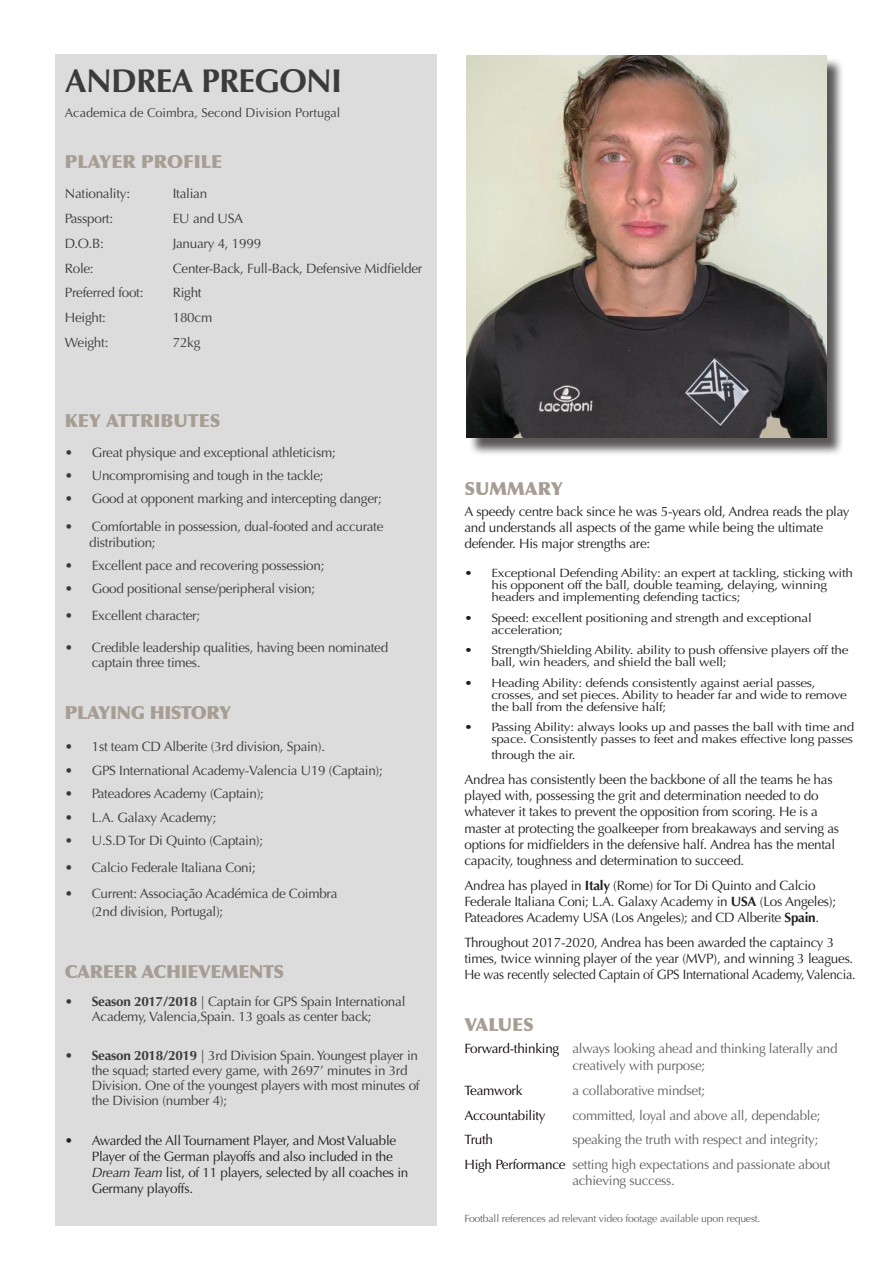
<style>
.page{position:relative;width:893px;height:1263px;background:#fff}
.page>*{position:absolute;margin:0;border:0;box-sizing:border-box;transform-origin:0 0}
.t1{font:700 33px "Optima";letter-spacing:-.02em;color:#3b3b3b}
.t2{font:900 18px "Optima";letter-spacing:-.02em;color:#a69d93}
.t3{font:900 18px "Optima";color:#a69d93}
.t4{font:13.5px/15px "Optima";letter-spacing:-.02em;color:#3b3b3b}
.t5{font:13.5px/16.2px "Optima";letter-spacing:-.02em;color:#231f20}
.t6{font:13.5px/16.2px "Optima";letter-spacing:-.02em;color:#646363}
.t7{font:13.5px "Optima";letter-spacing:-.02em;color:#0d0000}
.t8{font:12.75px "Optima";color:#3b3b3b}
.t9{font:12px/12px "Optima";letter-spacing:-.02em;color:#231f20;scale:1.12 1}
.t10{font:10.5px "Optima";letter-spacing:-.02em;color:#646464}
.s1{font-weight:700}
.s2{font-style:italic}
.s3{color:#0d0000}
</style>
<div class="page">
<div style="left:55px;top:54px;width:382px;height:1171px;background:#dcdcdc"></div>
<div style="left:468px;top:57px;width:377px;height:399px;background:#231f20;opacity:.75"></div>
<img style="left:466px;top:55px;width:360px;height:383px">
<p class="t1" style="left:65px;top:61px;width:279px">ANDREA PREGONI</p>
<p class="t8" style="left:65px;top:105px;width:277px">Academica de Coimbra, Second Division Portugal</p>
<p class="t3" style="left:65px;top:151px;width:159px">PLAYER PROFILE</p>
<p class="t4" style="left:65px;top:186px;width:67px">Nationality:</p>
<p class="t4" style="left:173px;top:186px;width:36px">Italian</p>
<p class="t4" style="left:65px;top:211px;width:50px">Passport:</p>
<p class="t4" style="left:173px;top:211px;width:72px">EU and USA</p>
<p class="t4" style="left:65px;top:236px;width:40px">D.O.B:</p>
<p class="t4" style="left:173px;top:236px;width:90px">January 4, 1999</p>
<p class="t4" style="left:65px;top:261px;width:30px">Role:</p>
<p class="t4" style="left:173px;top:261px;width:251px">Center-Back, Full-Back, Defensive Midfielder</p>
<p class="t4" style="left:65px;top:285px;width:80px">Preferred foot:</p>
<p class="t4" style="left:173px;top:285px;width:30px">Right</p>
<p class="t4" style="left:65px;top:310px;width:43px">Height:</p>
<p class="t4" style="left:173px;top:310px;width:41px">180cm</p>
<p class="t4" style="left:65px;top:335px;width:45px">Weight:</p>
<p class="t4" style="left:173px;top:335px;width:29px">72kg</p>
<p class="t3" style="left:65px;top:410px;width:157px">KEY ATTRIBUTES</p>
<p class="t4" style="left:65px;top:445px;width:273px">• Great physique and exceptional athleticism;</p>
<p class="t4" style="left:65px;top:468px;width:260px">• Uncompromising and tough in the tackle;</p>
<p class="t4" style="left:65px;top:491px;width:319px">• Good at opponent marking and intercepting danger;</p>
<p class="t4" style="left:65px;top:519px;width:320px">• Comfortable in possession, dual-footed and accurate</p>
<p class="t4" style="left:89px;top:535px;width:68px">distribution;</p>
<p class="t4" style="left:65px;top:558px;width:261px">• Excellent pace and recovering possession;</p>
<p class="t4" style="left:65px;top:581px;width:252px">• Good positional sense/peripheral vision;</p>
<p class="t4" style="left:65px;top:608px;width:137px">• Excellent character;</p>
<p class="t4" style="left:92px;top:640px;width:298px;text-indent:-27px">• Credible leadership qualities, having been nominated captain three times.</p>
<p class="t2" style="left:65px;top:702px;width:168px">PLAYING HISTORY</p>
<p class="t4" style="left:65px;top:739px;width:262px">• 1st team CD Alberite (3rd division, Spain).</p>
<p class="t4" style="left:65px;top:763px;width:320px">• GPS International Academy-Valencia U19 (Captain);</p>
<p class="t4" style="left:65px;top:786px;width:201px">• Pateadores Academy (Captain);</p>
<p class="t4" style="left:65px;top:810px;width:153px">• L.A. Galaxy Academy;</p>
<p class="t4" style="left:65px;top:833px;width:200px">• U.S.D Tor Di Quinto (Captain);</p>
<p class="t4" style="left:65px;top:860px;width:192px">• Calcio Federale Italiana Coni;</p>
<p class="t4" style="left:92px;top:885px;width:247px;line-height:18px;text-indent:-27px">• Current: Associação Académica de Coimbra (2nd division, Portugal);</p>
<p class="t2" style="left:65px;top:961px;width:221px">CAREER ACHIEVEMENTS</p>
<p class="t4" style="left:65px;top:994px;width:342px;text-align:center"><span class="s1">• Season 2017/2018</span> | Captain for GPS Spain International<br>Academy, Valencia,Spain. 13 goals as center back;</p>
<p class="t4" style="left:92px;top:1048px;width:329px;text-indent:-27px"><span class="s1">• Season 2018/2019</span> | 3rd Division Spain. Youngest player in the squad; started every game, with 2697’ minutes in 3rd Division. One of the youngest players with most minutes of the Division (number 4);</p>
<p class="t5" style="left:92px;top:1132px;width:318px;text-indent:-27px">• Awarded the All Tournament Player, and Most Valuable Player of the German playoffs and also included in the <span class="s2">Dream Team</span> list, of 11 players, selected by all coaches in Germany playoffs.</p>
<p class="t3" style="left:464px;top:478px;width:100px">SUMMARY</p>
<p class="t5" style="left:464px;top:503px;width:387px">A speedy centre back since he was 5-years old, Andrea reads the play and understands all aspects of the game while being the ultimate defender. His major strengths are:</p>
<p class="t9" style="left:491px;top:567px;width:324px;text-indent:-27px">• Exceptional Defending Ability: an expert at tackling, sticking with his opponent off the ball, double teaming, delaying, winning headers and implementing defending tactics;</p>
<p class="t9" style="left:491px;top:612px;width:287px;text-indent:-27px">• Speed: excellent positioning and strength and exceptional acceleration;</p>
<p class="t9" style="left:491px;top:644px;width:320px;text-indent:-27px">• Strength/Shielding Ability. ability to push offensive players off the ball, win headers, and shield the ball well;</p>
<p class="t9" style="left:491px;top:677px;width:319px;text-indent:-27px">• Heading Ability: defends consistently against aerial passes, crosses, and set pieces. Ability to header far and wide to remove the ball from the defensive half;</p>
<p class="t9" style="left:464px;top:721px;width:349px;text-align:right">• Passing Ability: always looks up and passes the ball with time and space. Consistently passes to feet and makes effective long passes</p>
<p class="t9" style="left:491px;top:749px;width:77px">through the air.</p>
<p class="t5" style="left:464px;top:771px;width:376px">Andrea has consistently been the backbone of all the teams he has played with, possessing the grit and determination needed to do whatever it takes to prevent the opposition from scoring. He is a master at protecting the goalkeeper from breakaways and serving as options for midfielders in the defensive half. Andrea has the mental capacity, toughness and determination to succeed.</p>
<p class="t5" style="left:464px;top:877px;width:373px">Andrea has played in <span class="s1">Italy</span> (Rome) for Tor Di Quinto and Calcio<br>Federale Italiana Coni; L.A. Galaxy Academy in <span class="s1">USA</span> (Los Angeles);<br>Pateadores Academy USA (Los Angeles); and CD Alberite <span class="s1">Spain</span>.</p>
<p class="t5" style="left:464px;top:934px;width:393px">Throughout 2017-2020, Andrea has been awarded the captaincy 3 times, twice winning player of the year (MVP), and winning 3 leagues.<br>He was recently selected Captain of GPS International Academy, Valencia.</p>
<p class="t2" style="left:464px;top:1014px;width:71px">VALUES</p>
<p class="t6" style="left:572px;top:1041px;width:267px;text-indent:-108px"><span class="s3">Forward-thinking</span> always looking ahead and thinking laterally and creatively with purpose;</p>
<p class="t7" style="left:464px;top:1082px;width:60px">Teamwork</p>
<p class="t6" style="left:572px;top:1082px;width:134px">a collaborative mindset;</p>
<p class="t7" style="left:464px;top:1107px;width:83px">Accountability</p>
<p class="t6" style="left:572px;top:1107px;width:250px">committed, loyal and above all, dependable;</p>
<p class="t7" style="left:464px;top:1132px;width:30px">Truth</p>
<p class="t6" style="left:572px;top:1132px;width:247px">speaking the truth with respect and integrity;</p>
<p class="t6" style="left:572px;top:1156px;width:259px;text-indent:-108px"><span class="s3">High Performance</span> setting high expectations and passionate about achieving success.</p>
<p class="t10" style="left:464px;top:1212px;width:298px">Football references ad relevant video footage available upon request.</p>
</div>
